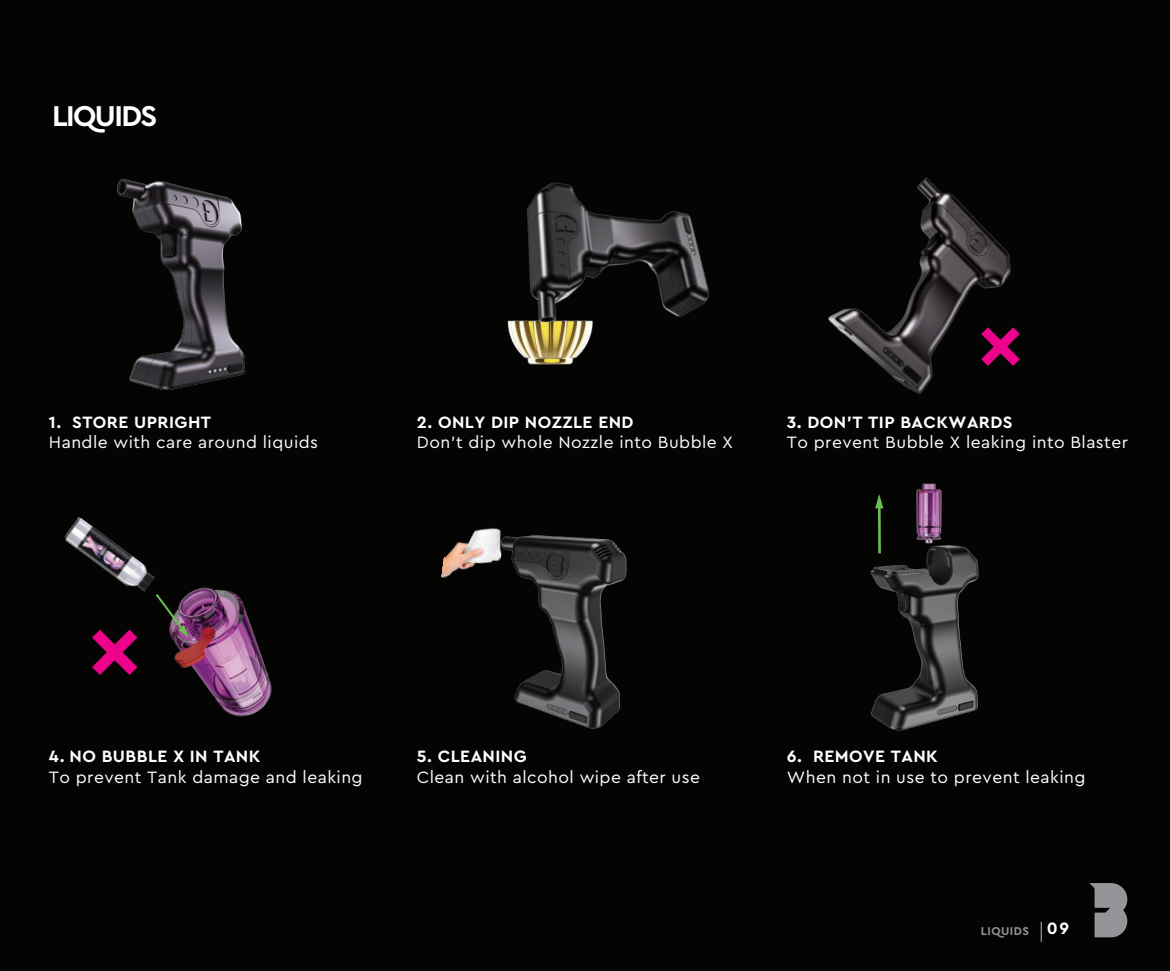
<style>
.page{position:relative;width:1170px;height:971px;background:#fff}
.page>*{position:absolute;margin:0;border:0;box-sizing:border-box;transform-origin:0 0}
.t1{font:700 30px "Cera Pro";letter-spacing:-.055em;color:#fff}
.t2{font:17.25px "Cera Pro";letter-spacing:.025em;color:#fff}
.t3{font:700 17.25px "Cera Pro";letter-spacing:.025em;color:#fff}
.t4{font:700 11.75px "Cera Pro";letter-spacing:.045em;color:#939598}
.s1{font-size:17.25px;color:#fff}
</style>
<div class="page">
<div style="left:0;top:0;width:1169px;height:971px;background:#040503"></div>
<img style="left:64px;top:517px;width:75px;height:70px">
<img style="left:137px;top:561px;width:135px;height:156px">
<svg style="left:92px;top:630px;width:45px;height:45px"></svg>
<svg style="left:156px;top:594px;width:33px;height:44px"></svg>
<img style="left:441px;top:547px;width:13px;height:31px">
<svg style="left:1040px;top:922px;width:1px;height:20px"></svg>
<svg style="left:1089px;top:883px;width:38px;height:54px"></svg>
<img style="left:117px;top:178px;width:129px;height:212px">
<img style="left:828px;top:177px;width:192px;height:217px">
<img style="left:454px;top:527px;width:173px;height:202px">
<img style="left:870px;top:483px;width:109px;height:248px">
<img style="left:507px;top:182px;width:203px;height:183px">
<h1 class="t1" style="left:52px;top:96px;width:106px">LIQUIDS</h1>
<p class="t3" style="left:49px;top:410px;width:163px">1. STORE UPRIGHT</p>
<p class="t2" style="left:49px;top:431px;width:270px">Handle with care around liquids</p>
<p class="t3" style="left:417px;top:410px;width:218px">2. ONLY DIP NOZZLE END</p>
<p class="t2" style="left:417px;top:431px;width:317px">Don’t dip whole Nozzle into Bubble X</p>
<p class="t3" style="left:786px;top:410px;width:227px">3. DON’T TIP BACKWARDS</p>
<p class="t2" style="left:786px;top:431px;width:342px">To prevent Bubble X leaking into Blaster</p>
<p class="t3" style="left:49px;top:745px;width:213px">4. NO BUBBLE X IN TANK</p>
<p class="t2" style="left:49px;top:766px;width:315px">To prevent Tank damage and leaking</p>
<p class="t3" style="left:417px;top:745px;width:111px">5. CLEANING</p>
<p class="t2" style="left:417px;top:766px;width:285px">Clean with alcohol wipe after use</p>
<p class="t3" style="left:786px;top:745px;width:152px">6. REMOVE TANK</p>
<p class="t2" style="left:786px;top:766px;width:300px">When not in use to prevent leaking</p>
<p class="t4" style="left:980px;top:923px;width:90px">LIQUIDS <span class="s1">09</span></p>
</div>
